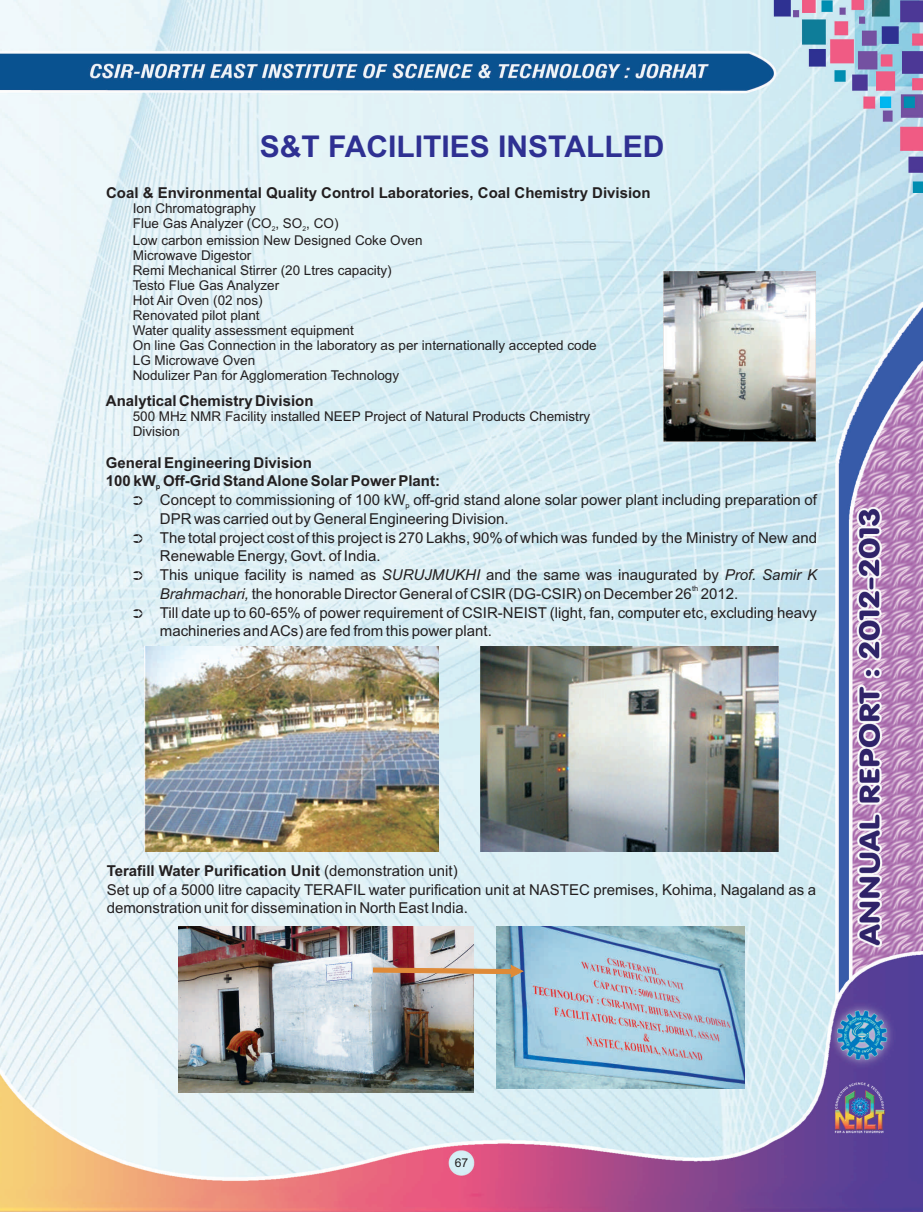
<style>
.page{position:relative;width:923px;height:1212px;background:#fff}
.page>*{position:absolute;margin:0;border:0;box-sizing:border-box;transform-origin:0 0}
.t1{font:700 30px "Arial";color:#2e3092}
.t2{font:15px/18.8px "Arial";color:#231f20}
.t3{font:700 15px/18.8px "Arial";color:#231f20}
.t4{font:13.5px/15.1px "Arial";color:#231f20}
.t5{font:12.15px "Arial";color:#231f20}
.t6{font:7.5px "Arial";color:#231f20}
.t7{font:700 7.5px "Arial";color:#231f20}
.t8{font:6.75px "Arial";color:#231f20}
.s1{font-style:italic}
.s2{font-weight:700}
</style>
<div class="page">
<img style="left:0;top:0;width:923px;height:1212px">
<img style="left:663px;top:271px;width:152px;height:170px">
<img style="left:496px;top:926px;width:248px;height:162px">
<img style="left:178px;top:926px;width:295px;height:166px">
<svg style="left:373px;top:965px;width:150px;height:12px;background:#c5a081"></svg>
<img style="left:480px;top:647px;width:298px;height:204px">
<img style="left:145px;top:647px;width:293px;height:204px">
<svg style="left:134px;top:496px;width:8px;height:9px"></svg>
<svg style="left:134px;top:534px;width:8px;height:9px"></svg>
<svg style="left:134px;top:571px;width:8px;height:9px"></svg>
<svg style="left:134px;top:609px;width:8px;height:9px"></svg>
<h1 class="t1" style="left:260px;top:135px;width:406px">S&amp;T FACILITIES INSTALLED</h1>
<p class="t3" style="left:106px;top:184px;width:546px">Coal &amp; Environmental Quality Control Laboratories, Coal Chemistry Division</p>
<p class="t4" style="left:133px;top:202px;width:207px">Ion Chromatography<br>Flue Gas Analyzer (CO , SO , CO)</p>
<p class="t8" style="left:272px;top:226px;width:5px">2</p>
<p class="t8" style="left:302px;top:226px;width:5px">2</p>
<p class="t4" style="left:133px;top:234px;width:465px">Low carbon emission New Designed Coke Oven<br>Microwave Digestor<br>Remi Mechanical Stirrer (20 Ltres capacity)<br>Testo Flue Gas Analyzer<br>Hot Air Oven (02 nos)<br>Renovated pilot plant<br>Water quality assessment equipment<br>On line Gas Connection in the laboratory as per internationally accepted code LG Microwave Oven<br>Nodulizer Pan for Agglomeration Technology</p>
<p class="t3" style="left:106px;top:393px;width:209px">Analytical Chemistry Division</p>
<p class="t4" style="left:133px;top:410px;width:459px">500 MHz NMR Facility installed NEEP Project of Natural Products Chemistry<br>Division</p>
<p class="t3" style="left:106px;top:454px;width:336px">General Engineering Division<br>100 kW Off-Grid Stand Alone Solar Power Plant:</p>
<p class="t7" style="left:156px;top:484px;width:6px">p</p>
<p class="t2" style="left:160px;top:492px;width:658px">Concept to commissioning of 100 kW off-grid stand alone solar power plant including preparation of</p>
<p class="t6" style="left:405px;top:503px;width:6px">p</p>
<p class="t2" style="left:160px;top:511px;width:658px">DPR was carried out by General Engineering Division.<br>The total project cost of this project is 270 Lakhs, 90% of which was funded by the Ministry of New and</p>
<p class="t2" style="left:160px;top:548px;width:658px">Renewable Energy, Govt. of India.<br>This unique facility is named as <span class="s1">SURUJMUKHI</span> and the same was inaugurated by <span class="s1">Prof. Samir K</span></p>
<p class="t6" style="left:692px;top:586px;width:8px">th</p>
<p class="t2" style="left:160px;top:586px;width:658px"><span class="s1">Brahmachari,</span> the honorable Director General of CSIR (DG-CSIR) on December 26 2012.<br>Till date up to 60-65% of power requirement of CSIR-NEIST (light, fan, computer etc, excluding heavy machineries and ACs) are fed from this power plant.</p>
<p class="t2" style="left:107px;top:862px;width:711px"><span class="s2">Terafill Water Purification Unit</span> (demonstration unit)<br>Set up of a 5000 litre capacity TERAFIL water purification unit at NASTEC premises, Kohima, Nagaland as a demonstration unit for dissemination in North East India.</p>
<p class="t5" style="left:455px;top:1158px;width:15px">67</p>
</div>
